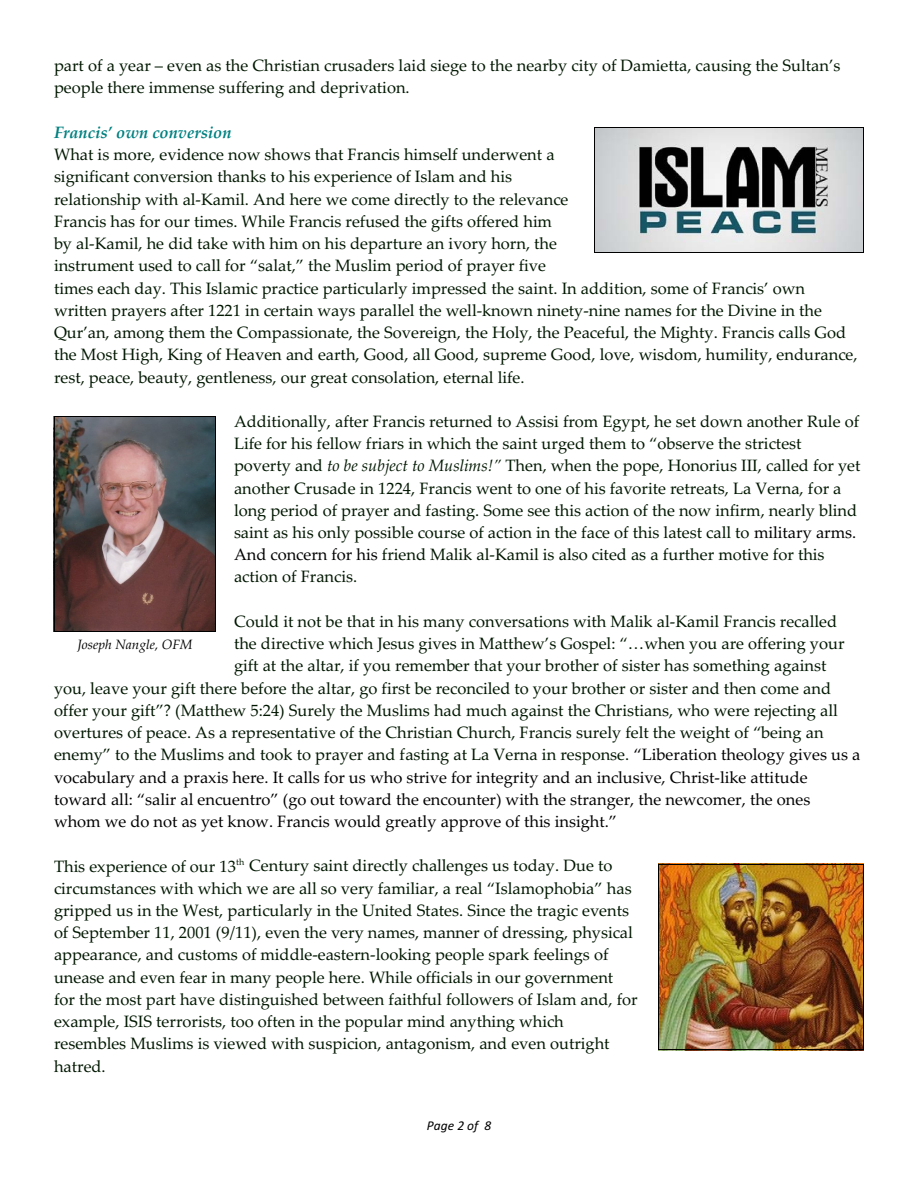
<style>
.page{position:relative;width:918px;height:1188px;background:#fff}
.page>*{position:absolute;margin:0;border:0;box-sizing:border-box;transform-origin:0 0}
.t1{font:16.5px/22.2px "Palatino Linotype";color:#001700}
.t2{font:16.5px "Palatino Linotype";color:#000}
.t3{font:italic 700 16.5px "Palatino Linotype";color:#008080}
.t4{font:italic 13.5px "Palatino Linotype";color:#000}
.t5{font:italic 13.5px "Calibri";letter-spacing:.005em;color:#000}
.s1{font-style:italic}
.s2{color:#000}
</style>
<div class="page">
<img style="left:594px;top:127px;width:270px;height:126px">
<img style="left:54px;top:416px;width:162px;height:216px">
<img style="left:659px;top:864px;width:205px;height:186px">
<p class="t1" style="left:54px;top:56px;width:788px">part of a year – even as the Christian crusaders laid siege to the nearby city of Damietta, causing the Sultan’s people there immense suffering and deprivation.</p>
<p class="t3" style="left:54px;top:126px;width:179px">Francis’ own conversion</p>
<p class="t1" style="left:54px;top:145px;width:805px">What is more, evidence now shows that Francis himself underwent a<br>significant conversion thanks to his experience of Islam and his<br>relationship with al-Kamil. And here we come directly to the relevance<br>Francis has for our times. While Francis refused the gifts offered him<br>by al-Kamil, he did take with him on his departure an ivory horn, the<br>instrument used to call for “salat,” the Muslim period of prayer five<br>times each day. This Islamic practice particularly impressed the saint. In addition, some of Francis’ own written prayers after 1221 in certain ways parallel the well-known ninety-nine names for the Divine in the Qur’an, among them the Compassionate, the Sovereign, the Holy, the Peaceful, the Mighty. Francis calls God the Most High, King of Heaven and earth, Good, all Good, supreme Good, love, wisdom, humility, endurance, rest, peace, beauty, gentleness, our great consolation, eternal life.</p>
<p class="t1" style="left:234px;top:412px;width:628px">Additionally, after Francis returned to Assisi from Egypt, he set down another Rule of Life for his fellow friars in which the saint urged them to “observe the strictest poverty and <span class="s1">to be subject to Muslims!”</span> Then, when the pope, Honorius III, called for yet another Crusade in 1224, Francis went to one of his favorite retreats, La Verna, for a long period of prayer and fasting. Some see this action of the now infirm, nearly blind saint as his only possible course of action in the face of this latest call to <span class="s2">military arms.<br>And concern for his</span> friend Malik al-Kamil is also cited as a further motive for this action of Francis.</p>
<p class="t1" style="left:234px;top:612px;width:605px">Could it not be that in his many conversations with Malik al-Kamil Francis recalled</p>
<p class="t1" style="left:234px;top:634px;width:612px">the directive which Jesus gives in Matthew’s Gospel: “…when you are offering your</p>
<p class="t1" style="left:234px;top:657px;width:594px">gift at the altar, if you remember that your brother of sister has something against</p>
<p class="t1" style="left:54px;top:679px;width:779px">you, leave your gift there before the altar, go first be reconciled to your brother or sister and then come and</p>
<p class="t1" style="left:54px;top:701px;width:785px">offer your gift”? (Matthew 5:24) Surely the Muslims had much against the Christians, who were rejecting all</p>
<p class="t1" style="left:54px;top:723px;width:771px">overtures of peace. As a representative of the Christian Church, Francis surely felt the weight of “being an</p>
<p class="t1" style="left:54px;top:746px;width:808px">enemy” to the Muslims and took to prayer and fasting at La Verna in response. <span class="s2">“Liberation theology gives us a</span></p>
<p class="t2" style="left:54px;top:771px;width:755px">vocabulary and a praxis here. It calls for us who strive for integrity and an inclusive, Christ-like attitude</p>
<p class="t2" style="left:54px;top:793px;width:758px">toward all: “salir al encuentro” (go out toward the encounter) with the stranger, the newcomer, the ones</p>
<p class="t2" style="left:54px;top:815px;width:565px">whom we do not as yet know. Francis would greatly approve of this insight.”</p>
<p class="t1" style="left:54px;top:857px;width:585px">This experience of our 13<sup>th</sup> Century saint directly challenges us today. Due to circumstances with which we are all so very familiar, a real “Islamophobia” has gripped us in the West, particularly in the United States. Since the tragic events of September 11, 2001 (9/11), even the very names, manner of dressing, physical appearance, and customs of middle-eastern-looking people spark feelings of unease and even fear in many people here. While officials in our government for the most part have distinguished between faithful followers of Islam and, for example, ISIS terrorists, too often in the popular mind anything which resembles Muslims is viewed with suspicion, antagonism, and even outright hatred.</p>
<p class="t4" style="left:77px;top:639px;width:117px">Joseph Nangle, OFM</p>
<p class="t5" style="left:427px;top:1120px;width:66px">Page 2 of 8</p>
</div>
